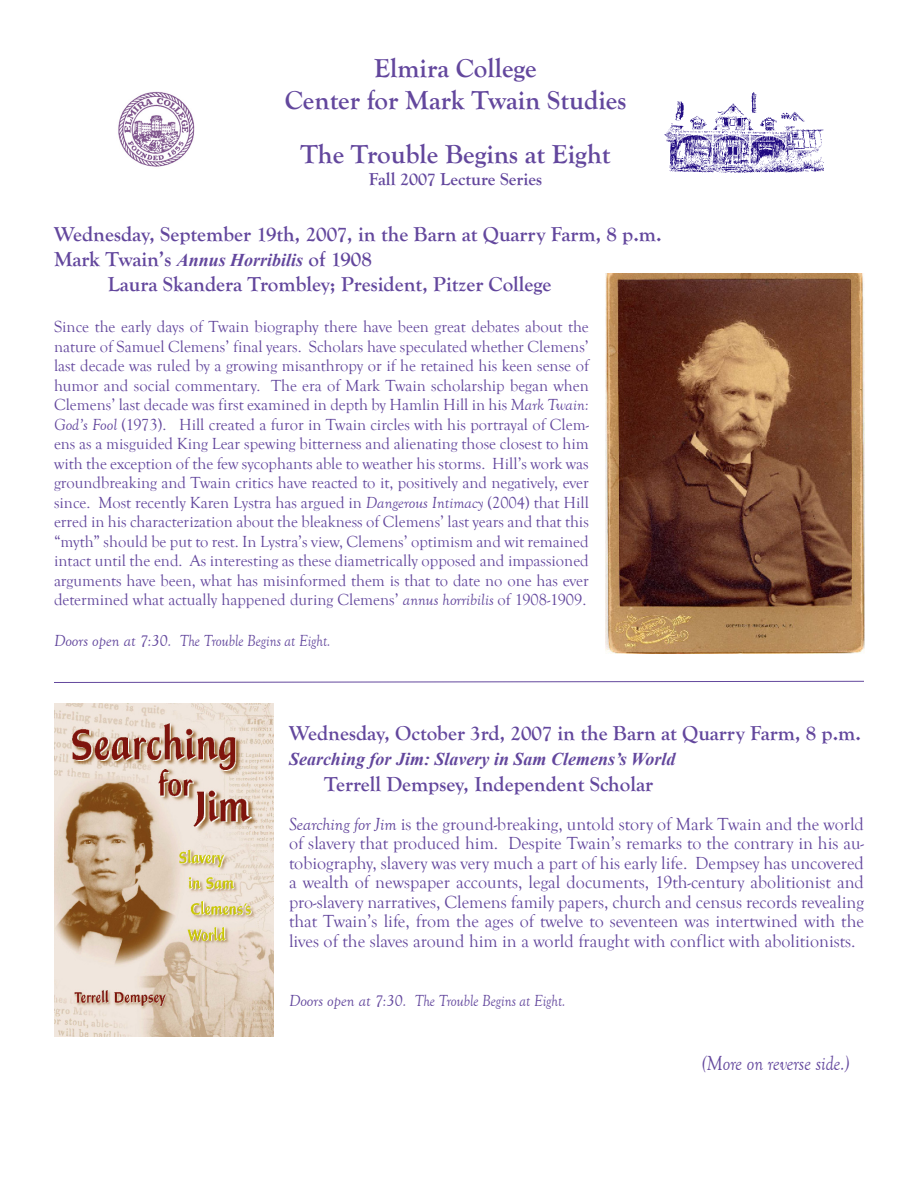
<style>
.page{position:relative;width:918px;height:1188px;background:#fff}
.page>*{position:absolute;margin:0;border:0;box-sizing:border-box;transform-origin:0 0}
.t1{font:700 27px "Goudy Old Style T";color:#63479d}
.t2{font:700 21px "Goudy Old Style T";color:#63479d}
.t3{font:italic 21px "Goudy Old Style T";color:#63479d;scale:.9 1}
.t4{font:18px/19.5px "Goudy Old Style T";color:#63479d;text-align:justify}
.t5{font:italic 700 18px "Times New Roman";color:#63479d}
.t6{font:700 18px "Goudy Old Style T";color:#63479d}
.t7{font:16.5px/19.5px "Goudy Old Style T";color:#63479d;text-align:justify}
.t8{font:italic 16.5px "Goudy Old Style T";color:#63479d}
.s1{font-family:"Times New Roman";font-style:italic;font-size:18px}
.s2{font-style:italic}
</style>
<div class="page">
<img style="left:118px;top:91px;width:77px;height:76px">
<img style="left:664px;top:93px;width:159px;height:80px">
<svg style="left:54px;top:681px;width:810px;height:2px"></svg>
<img style="left:605px;top:274px;width:260px;height:380px">
<img style="left:54px;top:704px;width:219px;height:332px">
<p class="t1" style="left:374px;top:53px;width:164px">Elmira College</p>
<p class="t1" style="left:285px;top:85px;width:343px">Center for Mark Twain Studies</p>
<p class="t1" style="left:300px;top:139px;width:312px">The Trouble Begins at Eight</p>
<p class="t6" style="left:369px;top:169px;width:175px">Fall 2007 Lecture Series</p>
<p class="t2" style="left:54px;top:222px;width:609px">Wednesday, September 19th, 2007, in the Barn at Quarry Farm, 8 p.m.</p>
<p class="t2" style="left:54px;top:247px;width:319px">Mark Twain’s <span class="s1">Annus Horribilis</span> of 1908</p>
<p class="t2" style="left:108px;top:273px;width:445px">Laura Skandera Trombley; President, Pitzer College</p>
<p class="t7" style="left:54px;top:317px;width:536px">Since the early days of Twain biography there have been great debates about the nature of Samuel Clemens’ final years. Scholars have speculated whether Clemens’ last decade was ruled by a growing misanthropy or if he retained his keen sense of humor and social commentary. The era of Mark Twain scholarship began when Clemens’ last decade was first examined in depth by Hamlin Hill in his <span class="s2">Mark Twain:<br>God’s Fool</span> (1973). Hill created a furor in Twain circles with his portrayal of Clem&shy;ens as a misguided King Lear spewing bitterness and alienating those closest to him with the exception of the few sycophants able to weather his storms. Hill’s work was groundbreaking and Twain critics have reacted to it, positively and negatively, ever since. Most recently Karen Lystra has argued in <span class="s2">Dangerous Intimacy</span> (2004) that Hill erred in his characterization about the bleakness of Clemens’ last years and that this “myth” should be put to rest. In Lystra’s view, Clemens’ optimism and wit remained intact until the end. As interesting as these diametrically opposed and impassioned arguments have been, what has misinformed them is that to date no one has ever determined what actually happened during Clemens’ <span class="s2">annus horribilis</span> of 1908-1909.</p>
<p class="t8" style="left:54px;top:632px;width:278px">Doors open at 7:30. The Trouble Begins at Eight.</p>
<p class="t2" style="left:289px;top:721px;width:574px">Wednesday, October 3rd, 2007 in the Barn at Quarry Farm, 8 p.m.</p>
<p class="t5" style="left:289px;top:747px;width:388px">Searching for Jim: Slavery in Sam Clemens’s World</p>
<p class="t2" style="left:324px;top:772px;width:331px">Terrell Dempsey, Independent Scholar</p>
<p class="t4" style="left:289px;top:814px;width:577px"><span class="s2">Searching for Jim</span> is the ground-breaking, untold story of Mark Twain and the world of slavery that produced him. Despite Twain’s remarks to the contrary in his au&shy;tobiography, slavery was very much a part of his early life. Dempsey has uncovered a wealth of newspaper accounts, legal documents, 19th-century abolitionist and pro-slavery narratives, Clemens family papers, church and census records revealing that Twain’s life, from the ages of twelve to seventeen was intertwined with the lives of the slaves around him in a world fraught with conflict with abolitionists.</p>
<p class="t8" style="left:289px;top:991px;width:278px">Doors open at 7:30. The Trouble Begins at Eight.</p>
<p class="t3" style="left:702px;top:1052px;width:166px">(More on reverse side.)</p>
</div>
